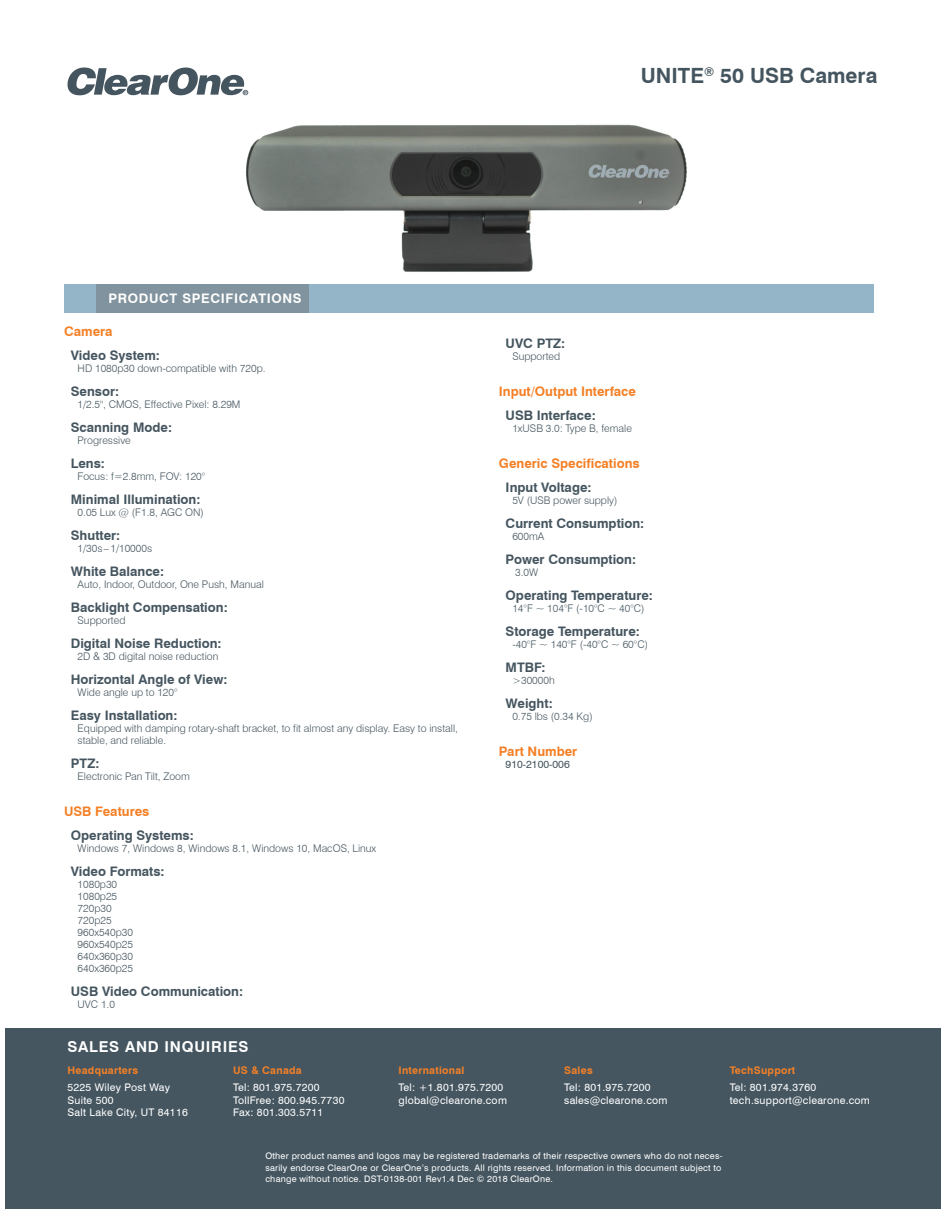
<style>
.page{position:relative;width:945px;height:1215px;background:#fff}
.page>*{position:absolute;margin:0;border:0;box-sizing:border-box;transform-origin:0 0}
.t1{font:700 21px "Swiss 721 BT";color:#45555f}
.t2{font:700 15px "Swiss 721 BT";letter-spacing:.05em;color:#fff}
.t3{font:700 13.2px "Swiss 721 BT";color:#45555f}
.t4{font:700 13.2px "Swiss 721 BT";color:#f48026}
.t5{font:700 13.2px "Swiss 721 BT";letter-spacing:.05em;color:#fff}
.t6{font:300 10.5px/12px "Swiss 721 BT";color:#45555f}
.Contact_white_text{font:10.5px "Swiss 721 BT";letter-spacing:.025em;color:#fff}
.t7{font:700 10.5px "Swiss 721 BT";letter-spacing:.025em;color:#f48026}
.t8{font:10.5px "Swiss 721 BT";color:#45555f}
.t9{font:9px/11.2px "Swiss 721 BT";letter-spacing:.025em;color:#fff;text-align:justify}
</style>
<div class="page">
<img style="left:225px;top:124px;width:484px;height:161px">
<svg style="left:68px;top:68px;width:180px;height:27px"></svg>
<div style="left:5px;top:1029px;width:935px;height:180px;background:#455660"></div>
<div style="left:64px;top:285px;width:810px;height:28px;background:#94b4c8"></div>
<div style="left:96px;top:285px;width:213px;height:28px;background:#81939e"></div>
<p class="t1" style="left:641px;top:63px;width:238px">UNITE<sup>®</sup> 50 USB Camera</p>
<p class="t5" style="left:108px;top:291px;width:195px">PRODUCT SPECIFICATIONS</p>
<p class="t4" style="left:64px;top:324px;width:50px">Camera</p>
<p class="t3" style="left:71px;top:348px;width:91px">Video System:</p>
<p class="t6" style="left:78px;top:363px;width:189px">HD 1080p30 down-compatible with 720p.</p>
<p class="t3" style="left:71px;top:384px;width:50px">Sensor:</p>
<p class="t6" style="left:78px;top:399px;width:164px">1/2.5'', CMOS, Effective Pixel: 8.29M</p>
<p class="t3" style="left:71px;top:420px;width:103px">Scanning Mode:</p>
<p class="t6" style="left:78px;top:435px;width:55px">Progressive</p>
<p class="t3" style="left:71px;top:456px;width:36px">Lens:</p>
<p class="t6" style="left:78px;top:471px;width:129px">Focus: f=2.8mm, FOV: 120°</p>
<p class="t3" style="left:71px;top:492px;width:131px">Minimal Illumination:</p>
<p class="t6" style="left:78px;top:507px;width:128px">0.05 Lux @ (F1.8, AGC ON)</p>
<p class="t3" style="left:71px;top:528px;width:51px">Shutter:</p>
<p class="t6" style="left:78px;top:543px;width:76px">1/30s –1/10000s</p>
<p class="t3" style="left:71px;top:564px;width:95px">White Balance:</p>
<p class="t6" style="left:78px;top:579px;width:188px">Auto, Indoor, Outdoor, One Push, Manual</p>
<p class="t3" style="left:71px;top:600px;width:158px">Backlight Compensation:</p>
<p class="t6" style="left:78px;top:615px;width:49px">Supported</p>
<p class="t3" style="left:71px;top:636px;width:152px">Digital Noise Reduction:</p>
<p class="t6" style="left:78px;top:651px;width:142px">2D &amp; 3D digital noise reduction</p>
<p class="t3" style="left:71px;top:672px;width:158px">Horizontal Angle of View:</p>
<p class="t6" style="left:78px;top:687px;width:101px">Wide angle up to 120°</p>
<p class="t3" style="left:71px;top:708px;width:108px">Easy Installation:</p>
<p class="t6" style="left:78px;top:723px;width:382px">Equipped with damping rotary-shaft bracket, to fit almost any display. Easy to install, stable, and reliable.</p>
<p class="t3" style="left:71px;top:756px;width:30px">PTZ:</p>
<p class="t6" style="left:78px;top:771px;width:114px">Electronic Pan Tilt, Zoom</p>
<p class="t4" style="left:64px;top:804px;width:87px">USB Features</p>
<p class="t3" style="left:71px;top:828px;width:124px">Operating Systems:</p>
<p class="t6" style="left:78px;top:843px;width:300px">Windows 7, Windows 8, Windows 8.1, Windows 10, MacOS, Linux</p>
<p class="t3" style="left:71px;top:864px;width:95px">Video Formats:</p>
<p class="t6" style="left:78px;top:879px;width:41px">1080p30</p>
<p class="t6" style="left:78px;top:891px;width:41px">1080p25</p>
<p class="t6" style="left:78px;top:903px;width:36px">720p30</p>
<p class="t6" style="left:78px;top:915px;width:36px">720p25</p>
<p class="t6" style="left:78px;top:927px;width:57px">960x540p30</p>
<p class="t6" style="left:78px;top:939px;width:57px">960x540p25</p>
<p class="t6" style="left:78px;top:951px;width:57px">640x360p30</p>
<p class="t6" style="left:78px;top:963px;width:57px">640x360p25</p>
<p class="t3" style="left:71px;top:984px;width:174px">USB Video Communication:</p>
<p class="t6" style="left:78px;top:999px;width:39px">UVC 1.0</p>
<p class="t3" style="left:506px;top:336px;width:61px">UVC PTZ:</p>
<p class="t6" style="left:512px;top:351px;width:49px">Supported</p>
<p class="t4" style="left:499px;top:384px;width:139px">Input/Output Interface</p>
<p class="t3" style="left:506px;top:408px;width:92px">USB Interface:</p>
<p class="t6" style="left:512px;top:423px;width:121px">1xUSB 3.0: Type B, female</p>
<p class="t4" style="left:499px;top:456px;width:142px">Generic Specifications</p>
<p class="t3" style="left:506px;top:480px;width:87px">Input Voltage:</p>
<p class="t6" style="left:512px;top:495px;width:107px">5V (USB power supply)</p>
<p class="t3" style="left:506px;top:516px;width:140px">Current Consumption:</p>
<p class="t6" style="left:512px;top:531px;width:33px">600mA</p>
<p class="t3" style="left:506px;top:552px;width:132px">Power Consumption:</p>
<p class="t6" style="left:515px;top:567px;width:24px">3.0W</p>
<p class="t3" style="left:506px;top:588px;width:149px">Operating Temperature:</p>
<p class="t6" style="left:512px;top:603px;width:134px">14°F ~ 104°F (-10°C ~ 40°C)</p>
<p class="t3" style="left:506px;top:624px;width:136px">Storage Temperature:</p>
<p class="t6" style="left:512px;top:639px;width:137px">-40°F ~ 140°F (-40°C ~ 60°C)</p>
<p class="t3" style="left:506px;top:660px;width:41px">MTBF:</p>
<p class="t6" style="left:512px;top:675px;width:44px">&gt;30000h</p>
<p class="t3" style="left:506px;top:696px;width:49px">Weight:</p>
<p class="t6" style="left:512px;top:711px;width:82px">0.75 lbs (0.34 Kg)</p>
<p class="t4" style="left:499px;top:744px;width:80px">Part Number</p>
<p class="t8" style="left:506px;top:758px;width:66px">910-2100-006</p>
<p class="t2" style="left:68px;top:1037px;width:183px">SALES AND INQUIRIES</p>
<p class="t7" style="left:68px;top:1064px;width:72px">Headquarters</p>
<p class="Contact_white_text" style="left:68px;top:1081px;width:104px">5225 Wiley Post Way</p>
<p class="Contact_white_text" style="left:68px;top:1094px;width:48px">Suite 500</p>
<p class="Contact_white_text" style="left:68px;top:1106px;width:122px">Salt Lake City, UT 84116</p>
<p class="t7" style="left:233px;top:1064px;width:70px">US &amp; Canada</p>
<p class="Contact_white_text" style="left:233px;top:1081px;width:88px">Tel: 801.975.7200</p>
<p class="Contact_white_text" style="left:233px;top:1094px;width:113px">TollFree: 800.945.7730</p>
<p class="Contact_white_text" style="left:233px;top:1106px;width:92px">Fax: 801.303.5711</p>
<p class="t7" style="left:399px;top:1064px;width:67px">International</p>
<p class="Contact_white_text" style="left:399px;top:1081px;width:106px">Tel: +1.801.975.7200</p>
<p class="Contact_white_text" style="left:399px;top:1094px;width:110px">global@clearone.com</p>
<p class="t7" style="left:564px;top:1064px;width:30px">Sales</p>
<p class="Contact_white_text" style="left:564px;top:1081px;width:88px">Tel: 801.975.7200</p>
<p class="Contact_white_text" style="left:564px;top:1094px;width:105px">sales@clearone.com</p>
<p class="t7" style="left:730px;top:1064px;width:67px">TechSupport</p>
<p class="Contact_white_text" style="left:730px;top:1081px;width:88px">Tel: 801.974.3760</p>
<p class="Contact_white_text" style="left:730px;top:1094px;width:142px">tech.support@clearone.com</p>
<p class="t9" style="left:265px;top:1150px;width:459px">Other product names and logos may be registered trademarks of their respective owners who do not neces&shy;sarily endorse ClearOne or ClearOne’s products. All rights reserved. Information in this document subject to change without notice. DST-0138-001 Rev1.4 Dec © 2018 ClearOne.</p>
</div>
